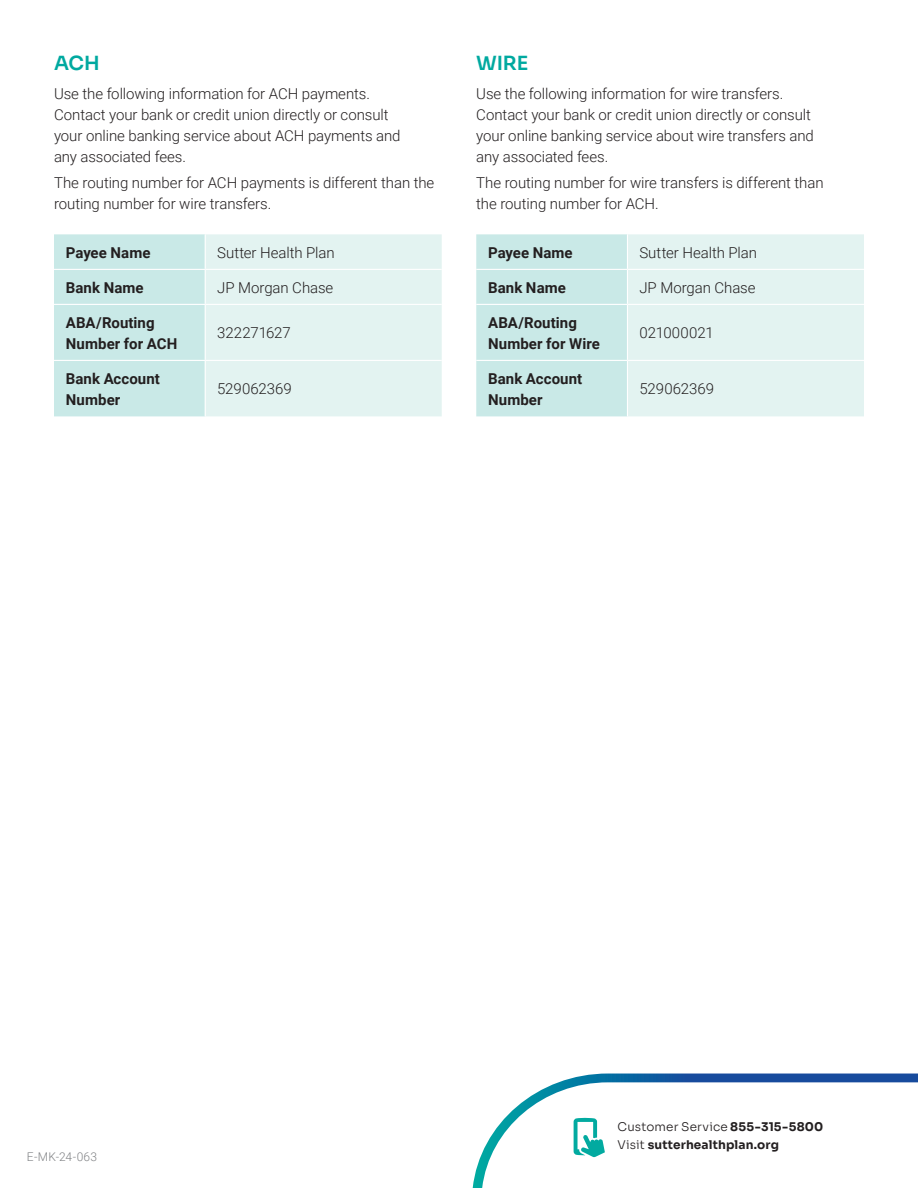
<style>
.page{position:relative;width:918px;height:1188px;background:#fff}
.page>*{position:absolute;margin:0;border:0;box-sizing:border-box;transform-origin:0 0}
.t1{font:600 19.5px "Sora";letter-spacing:-.01em;color:#00a9a0}
.t2{font:300 15px/21px "Roboto";letter-spacing:-.005em;color:#231f20}
.t3{font:700 15px/21px "Roboto";letter-spacing:.005em;color:#231f20}
.t4{font:300 12px "Sora";letter-spacing:.015em;color:#231f20}
.t5{font:700 12px "Sora";letter-spacing:.01em;color:#231f20}
.t6{font:300 12px "Roboto";letter-spacing:.015em;color:#808285}
.s1{font-weight:700}
.s2{font-weight:300}
</style>
<div class="page">
<svg style="left:54px;top:234px;width:388px;height:182px;background:#d9efed"></svg>
<svg style="left:476px;top:234px;width:388px;height:182px;background:#d9efed"></svg>
<hr style="left:205px;top:234px;width:1px;height:35px;background:#fff">
<hr style="left:54px;top:269px;width:151px;height:1px;background:#fff">
<hr style="left:205px;top:269px;width:237px;height:1px;background:#fff">
<hr style="left:205px;top:270px;width:1px;height:34px;background:#fff">
<hr style="left:54px;top:304px;width:151px;height:1px;background:#fff">
<hr style="left:205px;top:304px;width:237px;height:1px;background:#fff">
<hr style="left:205px;top:305px;width:1px;height:55px;background:#fff">
<hr style="left:54px;top:360px;width:151px;height:1px;background:#fff">
<hr style="left:205px;top:360px;width:237px;height:1px;background:#fff">
<hr style="left:205px;top:361px;width:1px;height:55px;background:#fff">
<hr style="left:627px;top:234px;width:1px;height:35px;background:#fff">
<hr style="left:476px;top:269px;width:151px;height:1px;background:#fff">
<hr style="left:627px;top:269px;width:237px;height:1px;background:#fff">
<hr style="left:627px;top:270px;width:1px;height:34px;background:#fff">
<hr style="left:476px;top:304px;width:151px;height:1px;background:#fff">
<hr style="left:627px;top:304px;width:237px;height:1px;background:#fff">
<hr style="left:627px;top:305px;width:1px;height:55px;background:#fff">
<hr style="left:476px;top:360px;width:151px;height:1px;background:#fff">
<hr style="left:627px;top:360px;width:237px;height:1px;background:#fff">
<hr style="left:627px;top:361px;width:1px;height:55px;background:#fff">
<svg style="left:473px;top:1074px;width:445px;height:114px"></svg>
<h2 class="t1" style="left:54px;top:46px;width:47px">ACH</h2>
<p class="t2" style="left:54px;top:83px;width:348px">Use the following information for ACH payments.<br>Contact your bank or credit union directly or consult your online banking service about ACH payments and any associated fees.</p>
<p class="t2" style="left:54px;top:172px;width:382px">The routing number for ACH payments is different than the routing number for wire transfers.</p>
<p class="t3" style="left:66px;top:241px;width:86px">Payee Name</p>
<p class="t2" style="left:217px;top:241px;width:119px">Sutter Health Plan</p>
<p class="t3" style="left:66px;top:276px;width:79px">Bank Name</p>
<p class="t2" style="left:217px;top:276px;width:118px">JP Morgan Chase</p>
<p class="t3" style="left:66px;top:311px;width:113px">ABA/Routing<br>Number for ACH</p>
<p class="t2" style="left:217px;top:322px;width:75px">322271627</p>
<p class="t3" style="left:66px;top:367px;width:96px">Bank Account<br>Number</p>
<p class="t2" style="left:217px;top:378px;width:76px">529062369</p>
<h2 class="t1" style="left:476px;top:46px;width:54px">WIRE</h2>
<p class="t2" style="left:476px;top:83px;width:339px">Use the following information for wire transfers.<br>Contact your bank or credit union directly or consult your online banking service about wire transfers and any associated fees.</p>
<p class="t2" style="left:476px;top:172px;width:349px">The routing number for wire transfers is different than the routing number for ACH.</p>
<p class="t3" style="left:488px;top:241px;width:86px">Payee Name</p>
<p class="t2" style="left:639px;top:241px;width:119px">Sutter Health Plan</p>
<p class="t3" style="left:488px;top:276px;width:79px">Bank Name</p>
<p class="t2" style="left:639px;top:276px;width:118px">JP Morgan Chase</p>
<p class="t3" style="left:488px;top:311px;width:113px">ABA/Routing<br>Number for Wire</p>
<p class="t2" style="left:639px;top:322px;width:76px">021000021</p>
<p class="t3" style="left:488px;top:367px;width:96px">Bank Account<br>Number</p>
<p class="t2" style="left:639px;top:378px;width:76px">529062369</p>
<p class="t6" style="left:27px;top:1148px;width:72px">E-MK-24-063</p>
<p class="t4" style="left:618px;top:1117px;width:207px">Customer Service <span class="s1">855-315-5800</span></p>
<p class="t5" style="left:618px;top:1135px;width:163px"><span class="s2">Visit</span> sutterhealthplan.org</p>
</div>
